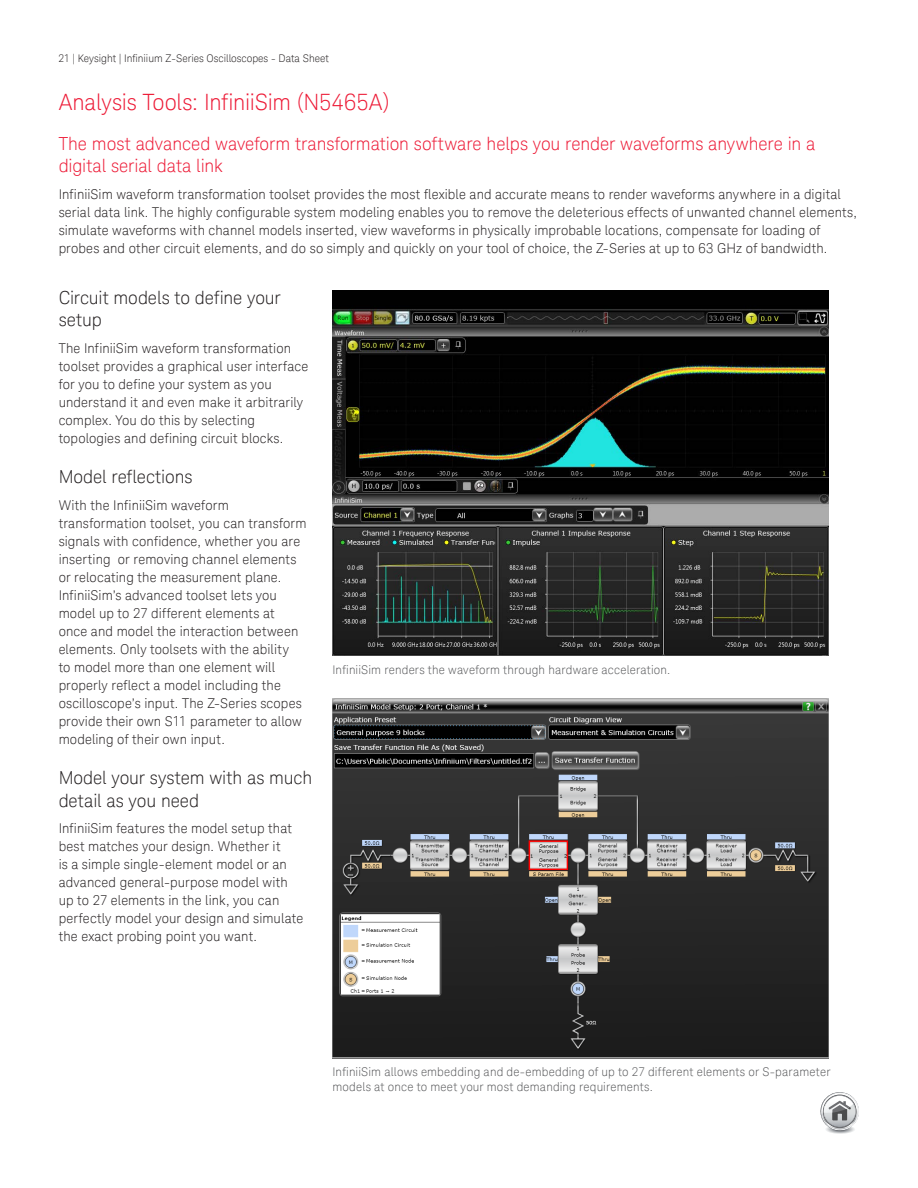
<style>
.page{position:relative;width:918px;height:1188px;background:#fff}
.page>*{position:absolute;margin:0;border:0;box-sizing:border-box;transform-origin:0 0}
.K_Heading_1{font:300 22.5px "Keysight Sans";letter-spacing:-.01em;color:#ed1a36}
.K_Heading_2{font:300 18px/22.5px "Keysight Sans";letter-spacing:-.005em;color:#ed1a36}
.K_Heading_3{font:300 18px/22.5px "Keysight Sans";letter-spacing:-.005em;color:#231f20}
.K_Body_Text{font:300 13.5px/18px "Keysight Sans";letter-spacing:.01em;color:#231f20}
.K_Diagrams_and_Figur{font:300 12px/15px "Keysight Sans";letter-spacing:.015em;color:#57585a}
.t1{font:300 10.5px "Keysight Sans";color:#231f20}
</style>
<div class="page">
<svg style="left:820px;top:1092px;width:39px;height:42px"></svg>
<img style="left:333px;top:290px;width:495px;height:366px">
<img style="left:333px;top:698px;width:495px;height:360px">
<p class="t1" style="left:59px;top:52px;width:272px">21 | Keysight | Infiniium Z-Series Oscilloscopes - Data Sheet</p>
<p class="K_Heading_1" style="left:59px;top:89px;width:332px">Analysis Tools: InfiniiSim (N5465A)</p>
<p class="K_Heading_2" style="left:59px;top:132px;width:758px">The most advanced waveform transformation software helps you render waveforms anywhere in a digital serial data link</p>
<p class="K_Body_Text" style="left:59px;top:185px;width:800px">InfiniiSim waveform transformation toolset provides the most flexible and accurate means to render waveforms anywhere in a digital serial data link. The highly configurable system modeling enables you to remove the deleterious effects of unwanted channel elements, simulate waveforms with channel models inserted, view waveforms in physically improbable locations, compensate for loading of probes and other circuit elements, and do so simply and quickly on your tool of choice, the Z-Series at up to 63 GHz of bandwidth.</p>
<p class="K_Heading_3" style="left:59px;top:286px;width:224px">Circuit models to define your setup</p>
<p class="K_Body_Text" style="left:59px;top:339px;width:251px">The InfiniiSim waveform transformation toolset provides a graphical user interface for you to define your system as you understand it and even make it arbitrarily complex. You do this by selecting topologies and defining circuit blocks.</p>
<p class="K_Heading_3" style="left:59px;top:466px;width:135px">Model reflections</p>
<p class="K_Body_Text" style="left:59px;top:496px;width:250px">With the InfiniiSim waveform transformation toolset, you can transform signals with confidence, whether you are inserting or removing channel elements or relocating the measurement plane.<br>InfiniiSim’s advanced toolset lets you model up to 27 different elements at once and model the interaction between elements. Only toolsets with the ability<br>to model more than one element will properly reflect a model including the oscilloscope’s input. The Z-Series scopes provide their own S11 parameter to allow modeling of their own input.</p>
<p class="K_Heading_3" style="left:59px;top:767px;width:255px">Model your system with as much detail as you need</p>
<p class="K_Body_Text" style="left:59px;top:819px;width:246px">InfiniiSim features the model setup that best matches your design. Whether it<br>is a simple single-element model or an advanced general-purpose model with up to 27 elements in the link, you can perfectly model your design and simulate the exact probing point you want.</p>
<p class="K_Diagrams_and_Figur" style="left:333px;top:662px;width:339px">InfiniiSim renders the waveform through hardware acceleration.</p>
<p class="K_Diagrams_and_Figur" style="left:333px;top:1064px;width:500px">InfiniiSim allows embedding and de-embedding of up to 27 different elements or S-parameter models at once to meet your most demanding requirements.</p>
</div>
